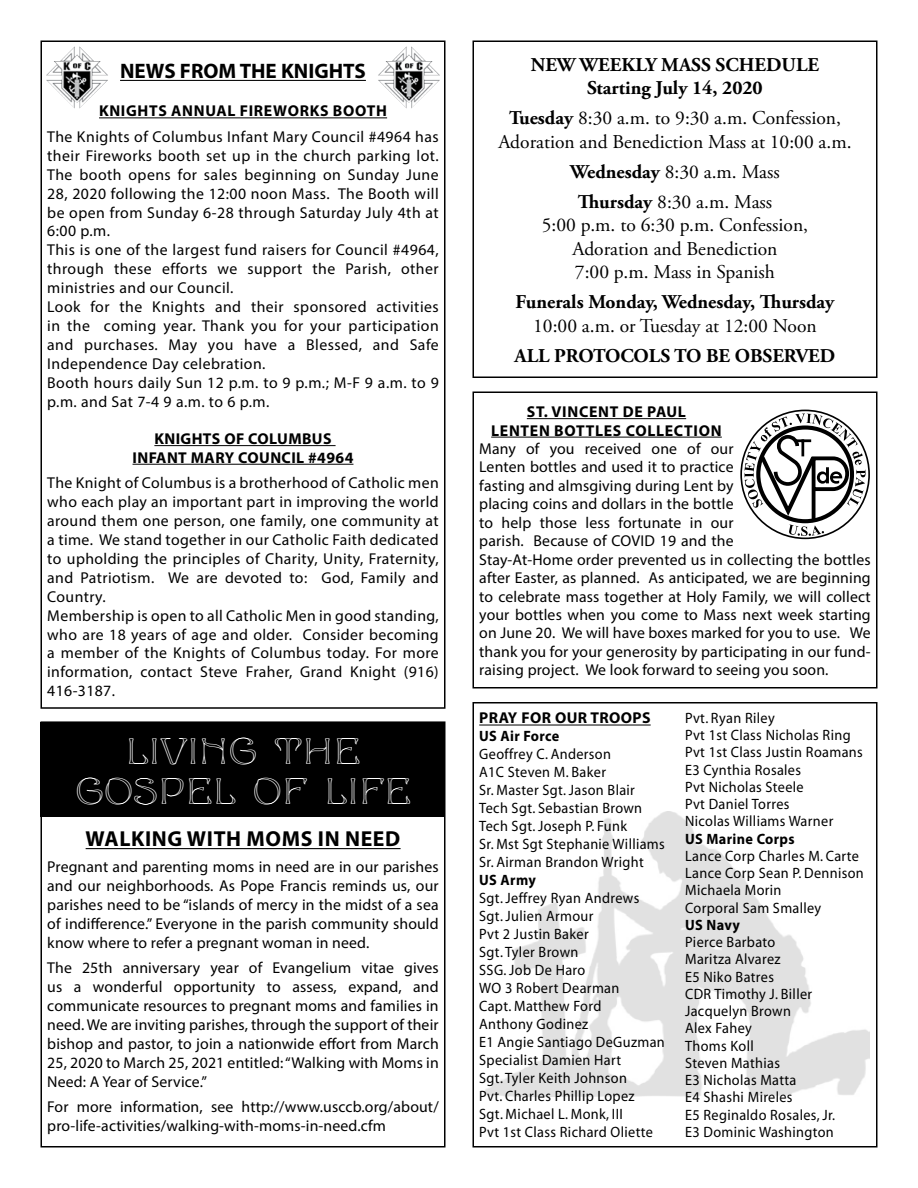
<style>
.page{position:relative;width:918px;height:1188px;background:#fff}
.page>*{position:absolute;margin:0;border:0;box-sizing:border-box;transform-origin:0 0}
.t1{font:33px/39.6px "Edda";color:#fff;text-align:center}
.t2{font:700 21.75px "Myriad Pro";letter-spacing:.03em;color:#000}
.t3{font:700 21px "Myriad";color:#000}
.t4{font:19.5px/23.4px "Adobe Garamond Pro";color:#000;text-align:center}
.t5{font:700 19.5px/23.4px "Adobe Garamond Pro";color:#000;text-align:center}
.t6{font:15.75px/18.9px "Myriad Pro";letter-spacing:.025em;color:#000}
.t7{font:700 15.75px/18.5px "Myriad Pro";letter-spacing:.045em;color:#000;text-align:center}
.t8{font:700 15.75px/18.6px "Myriad";letter-spacing:.025em;color:#000;text-align:center}
.t9{font:700 15.75px "Myriad Pro";letter-spacing:.025em;color:#000}
.t10{font:15px/17.2px "Myriad";letter-spacing:.025em;color:#000;scale:.95 1}
.t11{font:700 15px "Myriad Pro";letter-spacing:.025em;color:#000;scale:.95 1}
.s1{font-weight:700}
</style>
<div class="page">
<img style="left:46px;top:46px;width:62px;height:62px">
<img style="left:378px;top:46px;width:62px;height:62px">
<hr style="left:99px;top:117px;width:288px;height:1px;background:#000">
<hr style="left:154px;top:445px;width:182px;height:1px;background:#000">
<hr style="left:133px;top:464px;width:220px;height:1px;background:#000">
<hr style="left:120px;top:80px;width:246px;height:1px;background:#000">
<div style="left:40px;top:40px;width:406px;height:669px;border:2px solid #000"></div>
<img style="left:483px;top:811px;width:386px;height:285px">
<hr style="left:479px;top:725px;width:172px;height:1px;background:#000">
<div style="left:472px;top:702px;width:406px;height:446px;border:2px solid #000"></div>
<hr style="left:527px;top:418px;width:159px;height:1px;background:#000">
<hr style="left:491px;top:437px;width:231px;height:1px;background:#000">
<svg style="left:744px;top:413px;width:122px;height:123px"></svg>
<div style="left:472px;top:392px;width:406px;height:296px;border:2px solid #000"></div>
<hr style="left:86px;top:848px;width:315px;height:1px;background:#000">
<div style="left:40px;top:722px;width:406px;height:94px;background:#000"></div>
<div style="left:40px;top:721px;width:406px;height:427px;border:2px solid #000"></div>
<div style="left:472px;top:40px;width:406px;height:338px;border:2px solid #000"></div>
<h3 class="t3" style="left:120px;top:60px;width:247px">NEWS FROM THE KNIGHTS</h3>
<p class="t7" style="left:99px;top:101px;width:289px">KNIGHTS ANNUAL FIREWORKS BOOTH</p>
<p class="t6" style="left:47px;top:127px;width:393px">The Knights of Columbus Infant Mary Council #4964 has their Fireworks booth set up in the church parking lot.<br>The booth opens for sales beginning on Sunday June 28, 2020 following the 12:00 noon Mass. The Booth will be open from Sunday 6-28 through Saturday July 4th at 6:00 p.m.<br>This is one of the largest fund raisers for Council #4964, through these efforts we support the Parish, other ministries and our Council.<br>Look for the Knights and their sponsored activities in the coming year. Thank you for your participation and purchases. May you have a Blessed, and Safe Independence Day celebration.<br>Booth hours daily Sun 12 p.m. to 9 p.m.; M-F 9 a.m. to 9 p.m. and Sat 7-4 9 a.m. to 6 p.m.</p>
<p class="t8" style="left:133px;top:430px;width:222px">KNIGHTS OF COLUMBUS<br>INFANT MARY COUNCIL #4964</p>
<p class="t6" style="left:47px;top:473px;width:393px">The Knight of Columbus is a brotherhood of Catholic men who each play an important part in improving the world around them one person, one family, one community at a time. We stand together in our Catholic Faith dedicated to upholding the principles of Charity, Unity, Fraternity, and Patriotism. We are devoted to: God, Family and Country.<br>Membership is open to all Catholic Men in good standing, who are 18 years of age and older. Consider becoming a member of the Knights of Columbus today. For more information, contact Steve Fraher, Grand Knight (916)<br>416-3187.</p>
<h1 class="t1" style="left:75px;top:734px;width:338px">LIVING THE<br>GOSPEL OF LIFE</h1>
<h2 class="t2" style="left:86px;top:825px;width:316px">WALKING WITH MOMS IN NEED</h2>
<p class="t6" style="left:47px;top:857px;width:393px;text-align:justify">Pregnant and parenting moms in need are in our parishes and our neighborhoods. As Pope Francis reminds us, our parishes need to be “islands of mercy in the midst of a sea of indifference.” Everyone in the parish community should know where to refer a pregnant woman in need.</p>
<p class="t6" style="left:47px;top:958px;width:393px;text-align:justify">The 25th anniversary year of Evangelium vitae gives us a wonderful opportunity to assess, expand, and communicate resources to pregnant moms and families in need. We are inviting parishes, through the support of their bishop and pastor, to join a nationwide effort from March 25, 2020 to March 25, 2021 entitled: “Walking with Moms in Need: A Year of Service.”</p>
<p class="t6" style="left:47px;top:1097px;width:393px">For more information, see http://www.usccb.org/about/ pro-life-activities/walking-with-moms-in-need.cfm</p>
<p class="t5" style="left:531px;top:53px;width:290px">NEW WEEKLY MASS SCHEDULE<br>Starting July 14, 2020</p>
<p class="t4" style="left:498px;top:107px;width:355px"><span class="s1">Tuesday</span> 8:30 a.m. to 9:30 a.m. Confession,<br>Adoration and Benediction Mass at 10:00 a.m.</p>
<p class="t4" style="left:570px;top:157px;width:211px;line-height:30.2px"><span class="s1">Wednesday</span> 8:30 a.m. Mass<br><span class="s1">Thursday</span> 8:30 a.m. Mass</p>
<p class="t4" style="left:542px;top:214px;width:268px">5:00 p.m. to 6:30 p.m. Confession,<br>Adoration and Benediction<br>7:00 p.m. Mass in Spanish</p>
<p class="t5" style="left:516px;top:291px;width:320px">Funerals Monday, Wednesday, Thursday</p>
<p class="t4" style="left:533px;top:315px;width:285px">10:00 a.m. or Tuesday at 12:00 Noon</p>
<p class="t5" style="left:515px;top:344px;width:322px">ALL PROTOCOLS TO BE OBSERVED</p>
<p class="t7" style="left:491px;top:402px;width:232px">ST. VINCENT DE PAUL<br>LENTEN BOTTLES COLLECTION</p>
<p class="t6" style="left:479px;top:439px;width:393px;line-height:18.5px">Many of you received one of our<br>Lenten bottles and used it to practice<br>fasting and almsgiving during Lent by<br>placing coins and dollars in the bottle<br>to help those less fortunate in our<br>parish. Because of COVID 19 and the<br>Stay-At-Home order prevented us in collecting the bottles after Easter, as planned. As anticipated, we are beginning to celebrate mass together at Holy Family, we will collect your bottles when you come to Mass next week starting on June 20. We will have boxes marked for you to use. We thank you for your generosity by participating in our fund&shy;raising project. We look forward to seeing you soon.</p>
<p class="t9" style="left:479px;top:708px;width:173px">PRAY FOR OUR TROOPS</p>
<p class="t11" style="left:479px;top:726px;width:86px">US Air Force</p>
<p class="t10" style="left:479px;top:745px;width:197px;line-height:18px">Geoffrey C. Anderson<br>A1C Steven M. Baker<br>Sr. Master Sgt. Jason Blair<br>Tech Sgt. Sebastian Brown<br>Tech Sgt. Joseph P. Funk<br>Sr. Mst Sgt Stephanie Williams<br>Sr. Airman Brandon Wright</p>
<p class="t11" style="left:479px;top:870px;width:61px">US Army</p>
<p class="t10" style="left:479px;top:889px;width:197px;line-height:18px">Sgt. Jeffrey Ryan Andrews<br>Sgt. Julien Armour<br>Pvt 2 Justin Baker<br>Sgt. Tyler Brown<br>SSG. Job De Haro<br>WO 3 Robert Dearman<br>Capt. Matthew Ford<br>Anthony Godinez<br>E1 Angie Santiago DeGuzman<br>Specialist Damien Hart<br>Sgt. Tyler Keith Johnson<br>Pvt. Charles Phillip Lopez<br>Sgt. Michael L. Monk, III<br>Pvt 1st Class Richard Oliette</p>
<p class="t10" style="left:685px;top:710px;width:189px">Pvt. Ryan Riley<br>Pvt 1st Class Nicholas Ring<br>Pvt 1st Class Justin Roamans<br>E3 Cynthia Rosales<br>Pvt Nicholas Steele<br>Pvt Daniel Torres<br>Nicolas Williams Warner</p>
<p class="t11" style="left:685px;top:829px;width:117px">US Marine Corps</p>
<p class="t10" style="left:685px;top:848px;width:190px">Lance Corp Charles M. Carte<br>Lance Corp Sean P. Dennison<br>Michaela Morin<br>Corporal Sam Smalley</p>
<p class="t11" style="left:685px;top:915px;width:59px">US Navy</p>
<p class="t10" style="left:685px;top:934px;width:159px">Pierce Barbato<br>Maritza Alvarez<br>E5 Niko Batres<br>CDR Timothy J. Biller<br>Jacquelyn Brown<br>Alex Fahey<br>Thoms Koll<br>Steven Mathias<br>E3 Nicholas Matta<br>E4 Shashi Mireles<br>E5 Reginaldo Rosales, Jr.<br>E3 Dominic Washington</p>
</div>
